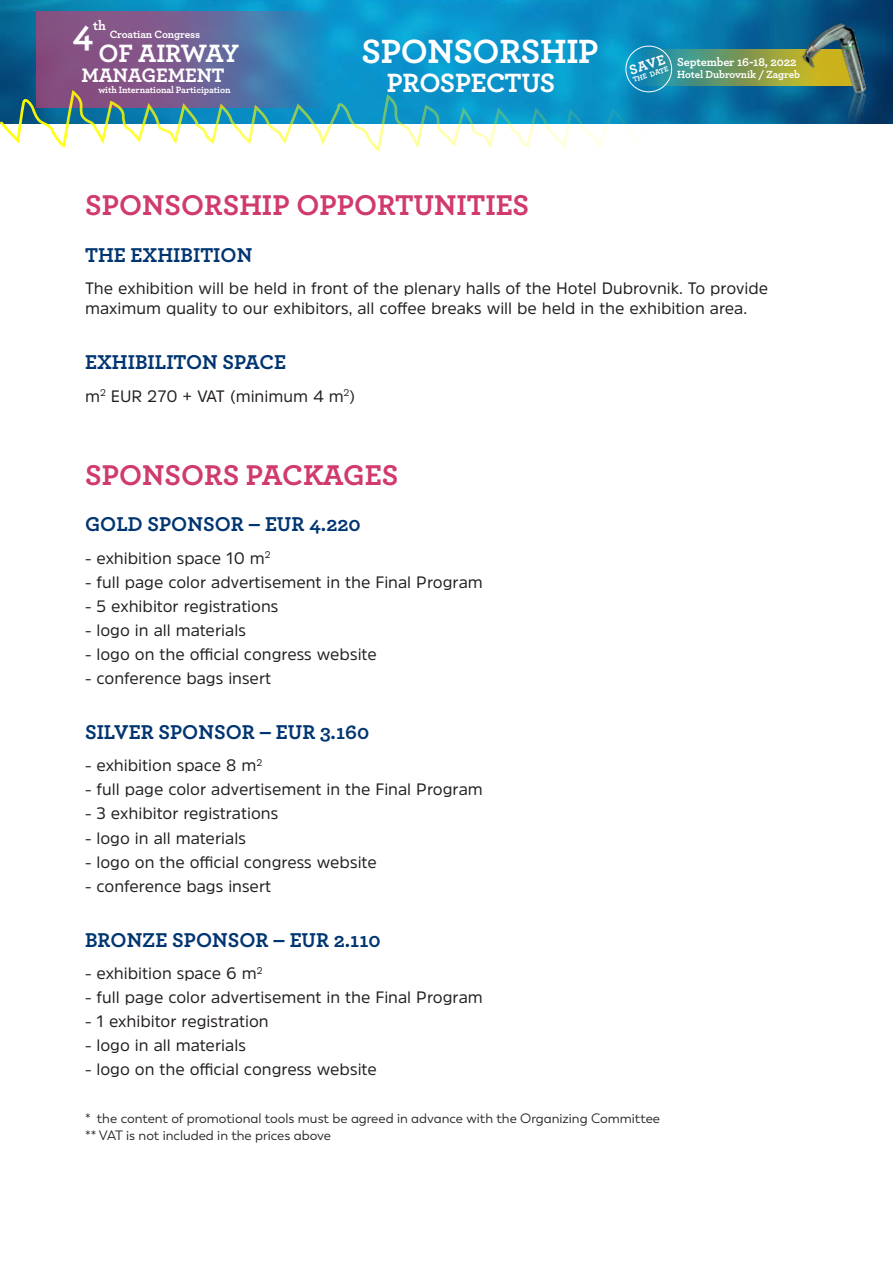
<style>
.page{position:relative;width:893px;height:1263px;background:#fff}
.page>*{position:absolute;margin:0;border:0;box-sizing:border-box;transform-origin:0 0}
.t1{font:700 37.8px "Archer";color:#fff}
.t2{font:700 35.25px "Archer";letter-spacing:-.01em;color:#fff}
.t3{font:700 30px "Archer";color:#d03a6d}
.t4{font:700 27.75px "Archer";letter-spacing:-.015em;color:#fff}
.t5{font:700 26.25px "Archer";letter-spacing:-.025em;color:#fff}
.t6{font:700 21px "Archer";color:#003572}
.t7{font:700 20.4px "Archer";letter-spacing:-.01em;color:#fff}
.t8{font:16.5px/19.8px "Amsi Pro";color:#231f20}
.t9{font:700 14.25px "Archer";color:#fff}
.t10{font:700 13.8px "Archer";color:#fff}
.t11{font:13.5px/16.2px "Trenda";color:#231f20}
.t12{font:700 12.15px "Archer";letter-spacing:-.01em;color:#fff}
.t13{font:700 11.1px "Archer";letter-spacing:-.015em;color:#fff}
.t14{font:700 10.95px "Archer";letter-spacing:-.01em;color:#fff}
.t15{font:700 9.6px "Archer";letter-spacing:-.01em;color:#fff}
.t16{font:700 7.5px "Archer";color:#fff}
</style>
<div class="page">
<svg style="left:0;top:0;width:893px;height:123px;background:#0886ba"></svg>
<svg style="left:36px;top:11px;width:291px;height:78px;background:#656699"></svg>
<svg style="left:0;top:89px;width:656px;height:63px"></svg>
<svg style="left:634px;top:49px;width:161px;height:37px;background:#5f9872"></svg>
<div style="left:625px;top:46px;width:47px;height:46px;border:1px solid #fff;border-radius:50%"></div>
<img style="left:795px;top:17px;width:93px;height:106px">
<p class="t10" style="left:93px;top:14px;width:14px">th</p>
<h1 class="t1" style="left:72px;top:3px;width:23px">4</h1>
<p class="t13" style="left:110px;top:26px;width:92px">Croatian Congress</p>
<h3 class="t5" style="left:98px;top:32px;width:142px">OF AIRWAY</h3>
<p class="t7" style="left:82px;top:59px;width:144px">MANAGEMENT</p>
<p class="t15" style="left:98px;top:82px;width:134px">with International Participation</p>
<h2 class="t2" style="left:361px;top:24px;width:239px">SPONSORSHIP</h2>
<h3 class="t4" style="left:387px;top:60px;width:170px">PROSPECTUS</h3>
<p class="t9" style="left:626px;top:59px;width:38px;rotate:-18deg">SAVE</p>
<p class="t16" style="left:631px;top:74px;width:38px;rotate:-18deg">THE DATE</p>
<p class="t12" style="left:677px;top:52px;width:121px">September 16-18, 2022</p>
<p class="t14" style="left:677px;top:66px;width:124px">Hotel Dubrovnik / Zagreb</p>
<h3 class="t3" style="left:85px;top:182px;width:446px">SPONSORSHIP OPPORTUNITIES</h3>
<p class="t6" style="left:85px;top:238px;width:169px">THE EXHIBITION</p>
<p class="t8" style="left:85px;top:278px;width:685px">The exhibition will be held in front of the plenary halls of the Hotel Dubrovnik. To provide maximum quality to our exhibitors, all coffee breaks will be held in the exhibition area.</p>
<p class="t6" style="left:85px;top:346px;width:203px">EXHIBILITON SPACE</p>
<p class="t8" style="left:85px;top:386px;width:272px">m<sup>2</sup> EUR 270 + VAT (minimum 4 m<sup>2</sup>)</p>
<h3 class="t3" style="left:85px;top:451px;width:315px">SPONSORS PACKAGES</h3>
<p class="t6" style="left:85px;top:507px;width:277px">GOLD SPONSOR – EUR 4.220</p>
<p class="t8" style="left:85px;top:547px;width:187px">- exhibition space 10 m<sup>2</sup></p>
<p class="t8" style="left:85px;top:571px;width:399px">- full page color advertisement in the Final Program</p>
<p class="t8" style="left:85px;top:595px;width:195px">- 5 exhibitor registrations</p>
<p class="t8" style="left:85px;top:620px;width:162px">- logo in all materials</p>
<p class="t8" style="left:85px;top:644px;width:293px">- logo on the official congress website</p>
<p class="t8" style="left:85px;top:668px;width:188px">- conference bags insert</p>
<p class="t6" style="left:85px;top:715px;width:286px">SILVER SPONSOR – EUR 3.160</p>
<p class="t8" style="left:85px;top:755px;width:179px">- exhibition space 8 m<sup>2</sup></p>
<p class="t8" style="left:85px;top:779px;width:399px">- full page color advertisement in the Final Program</p>
<p class="t8" style="left:85px;top:803px;width:195px">- 3 exhibitor registrations</p>
<p class="t8" style="left:85px;top:827px;width:162px">- logo in all materials</p>
<p class="t8" style="left:85px;top:851px;width:293px">- logo on the official congress website</p>
<p class="t8" style="left:85px;top:875px;width:188px">- conference bags insert</p>
<p class="t6" style="left:85px;top:923px;width:297px">BRONZE SPONSOR – EUR 2.110</p>
<p class="t8" style="left:85px;top:963px;width:179px">- exhibition space 6 m<sup>2</sup></p>
<p class="t8" style="left:85px;top:987px;width:399px">- full page color advertisement in the Final Program</p>
<p class="t8" style="left:85px;top:1011px;width:185px">- 1 exhibitor registration</p>
<p class="t8" style="left:85px;top:1035px;width:162px">- logo in all materials</p>
<p class="t8" style="left:85px;top:1059px;width:293px">- logo on the official congress website</p>
<p class="t11" style="left:85px;top:1111px;width:577px">* the content of promotional tools must be agreed in advance with the Organizing Committee ** VAT is not included in the prices above</p>
</div>
